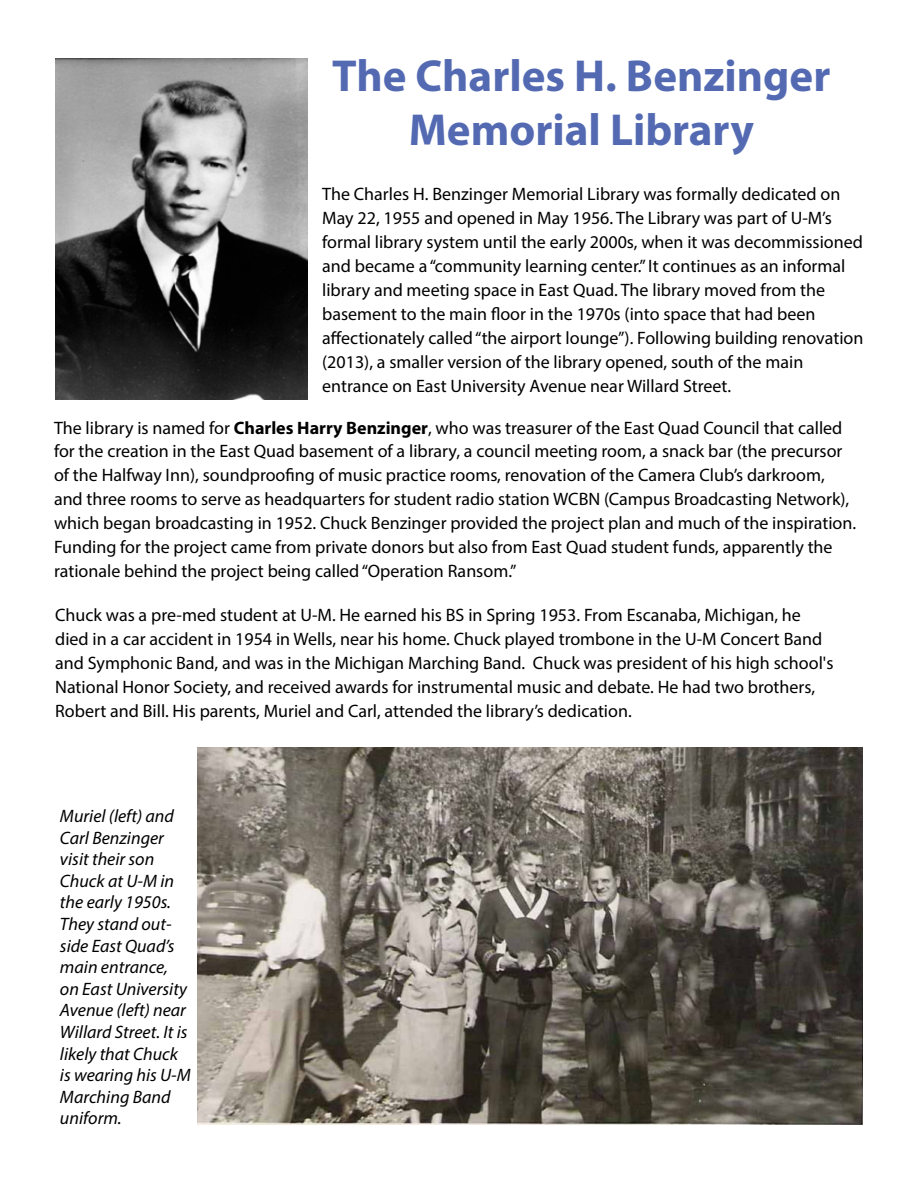
<style>
.page{position:relative;width:918px;height:1188px;background:#fff}
.page>*{position:absolute;margin:0;border:0;box-sizing:border-box;transform-origin:0 0}
.t1{font:700 45px/54px "Myriad Pro";color:#536ab2;text-align:center}
.t2{font:18px/24px "Myriad Pro";color:#000}
.t3{font:italic 18px/21.6px "Myriad Pro";color:#000}
.s1{font-weight:700}
</style>
<div class="page">
<img style="left:55px;top:58px;width:252px;height:342px">
<img style="left:197px;top:748px;width:666px;height:377px">
<h1 class="t1" style="left:332px;top:47px;width:500px">The Charles H. Benzinger<br>Memorial Library</h1>
<p class="t2" style="left:322px;top:182px;width:543px">The Charles H. Benzinger Memorial Library was formally dedicated on May 22, 1955 and opened in May 1956. The Library was part of U-M’s formal library system until the early 2000s, when it was decommissioned and became a “community learning center.” It continues as an informal library and meeting space in East Quad. The library moved from the basement to the main floor in the 1970s (into space that had been affectionately called “the airport lounge”). Following building renovation (2013), a smaller version of the library opened, south of the main entrance on East University Avenue near Willard Street.</p>
<p class="t2" style="left:54px;top:415px;width:804px">The library is named for <span class="s1">Charles Harry Benzinger</span>, who was treasurer of the East Quad Council that called for the creation in the East Quad basement of a library, a council meeting room, a snack bar (the precursor of the Halfway Inn), soundproofing of music practice rooms, renovation of the Camera Club’s darkroom, and three rooms to serve as headquarters for student radio station WCBN (Campus Broadcasting Network), which began broadcasting in 1952. Chuck Benzinger provided the project plan and much of the inspiration.<br>Funding for the project came from private donors but also from East Quad student funds, apparently the rationale behind the project being called “Operation Ransom.”</p>
<p class="t2" style="left:55px;top:603px;width:780px">Chuck was a pre-med student at U-M. He earned his BS in Spring 1953. From Escanaba, Michigan, he died in a car accident in 1954 in Wells, near his home. Chuck played trombone in the U-M Concert Band and Symphonic Band, and was in the Michigan Marching Band. Chuck was president of his high school's National Honor Society, and received awards for instrumental music and debate. He had two brothers, Robert and Bill. His parents, Muriel and Carl, attended the library’s dedication.</p>
<p class="t3" style="left:60px;top:805px;width:132px">Muriel (left) and<br>Carl Benzinger visit their son<br>Chuck at U-M in the early 1950s.<br>They stand out&shy;side East Quad’s main entrance, on East University<br>Avenue (left) near<br>Willard Street. It is likely that Chuck is wearing his U-M<br>Marching Band uniform.</p>
</div>
